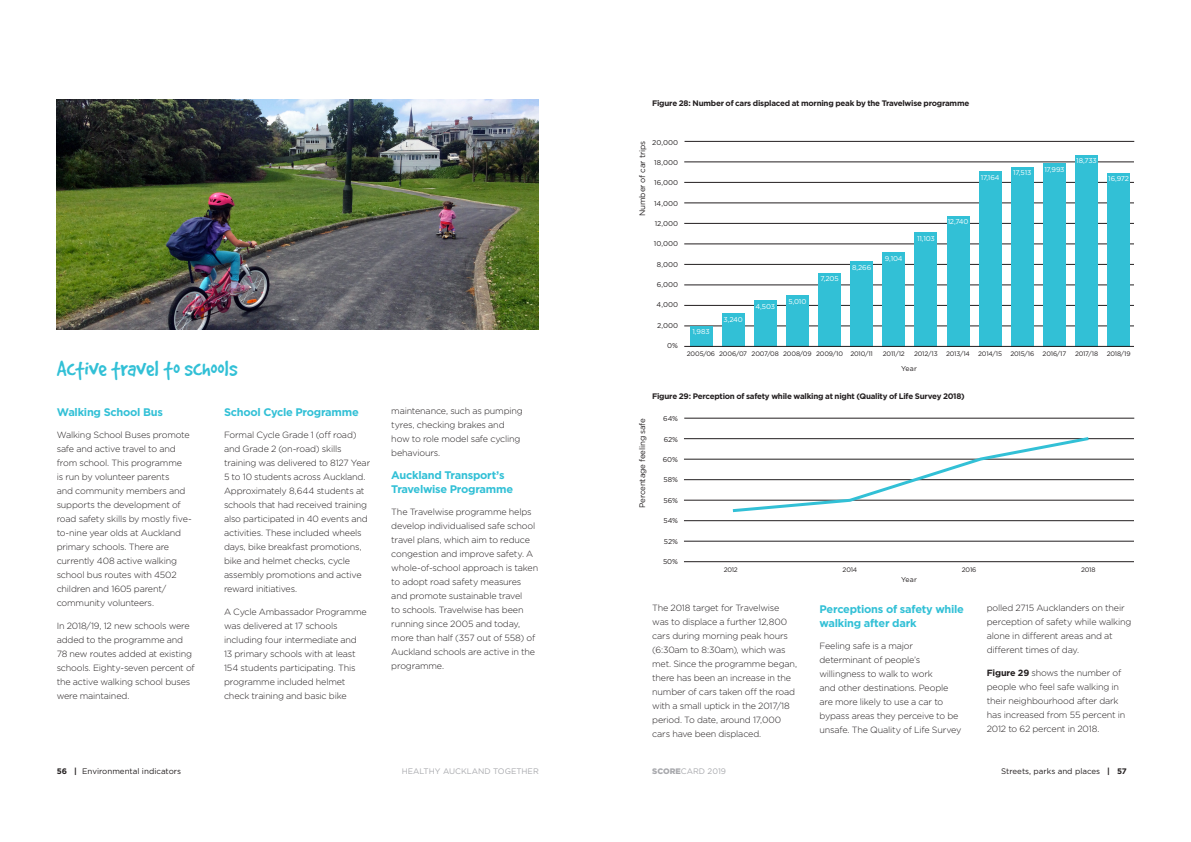
<style>
.page{position:relative;width:1191px;height:842px;background:#fff}
.page>*{position:absolute;margin:0;border:0;box-sizing:border-box;transform-origin:0 0}
.t1{font:24px "Good Dog Plain";color:#32c0d6}
.t2{font:700 11px/14px "Gotham";letter-spacing:-.025em;color:#32c0d6}
.t3{font:300 9px/14px "Gotham";letter-spacing:-.02em;color:#231f20}
.t4{font:700 8px "Gotham";letter-spacing:-.03em;color:#231f20}
.t5{font:8px "Gotham";letter-spacing:-.005em;color:#231f20}
.t6{font:8px "Gotham";color:#a8a9ad}
.t7{font:7px "Gotham";letter-spacing:.01em;color:#231f20}
.t8{font:7px "Gotham";letter-spacing:-.025em;color:#fff}
.t9{font:6.5px "Gotham";letter-spacing:-.025em;color:#231f20}
.s1{font-weight:700}
.s2{font-weight:900}
</style>
<div class="page">
<hr style="left:684px;top:141px;width:450px;height:1px;background:#231f20">
<hr style="left:684px;top:418px;width:450px;height:1px;background:#231f20">
<hr style="left:684px;top:162px;width:450px;height:1px;background:#231f20">
<hr style="left:684px;top:438px;width:450px;height:1px;background:#231f20">
<hr style="left:684px;top:182px;width:450px;height:1px;background:#231f20">
<hr style="left:684px;top:459px;width:450px;height:1px;background:#231f20">
<hr style="left:684px;top:203px;width:450px;height:1px;background:#231f20">
<hr style="left:684px;top:479px;width:450px;height:1px;background:#231f20">
<hr style="left:684px;top:285px;width:450px;height:1px;background:#231f20">
<hr style="left:684px;top:561px;width:450px;height:1px;background:#231f20">
<hr style="left:684px;top:244px;width:450px;height:1px;background:#231f20">
<hr style="left:684px;top:520px;width:450px;height:1px;background:#231f20">
<hr style="left:684px;top:326px;width:450px;height:1px;background:#231f20">
<hr style="left:684px;top:223px;width:450px;height:1px;background:#231f20">
<hr style="left:684px;top:500px;width:450px;height:1px;background:#231f20">
<hr style="left:684px;top:305px;width:450px;height:1px;background:#231f20">
<hr style="left:684px;top:264px;width:450px;height:1px;background:#231f20">
<hr style="left:684px;top:541px;width:450px;height:1px;background:#231f20">
<img style="left:57px;top:99px;width:482px;height:230px">
<div style="left:689px;top:326px;width:23px;height:20px;background:#32c0d6"></div>
<div style="left:722px;top:313px;width:22px;height:33px;background:#32c0d6"></div>
<div style="left:754px;top:300px;width:22px;height:46px;background:#32c0d6"></div>
<div style="left:786px;top:295px;width:22px;height:51px;background:#32c0d6"></div>
<div style="left:818px;top:273px;width:23px;height:73px;background:#32c0d6"></div>
<div style="left:850px;top:261px;width:23px;height:85px;background:#32c0d6"></div>
<div style="left:882px;top:252px;width:23px;height:94px;background:#32c0d6"></div>
<div style="left:914px;top:232px;width:23px;height:114px;background:#32c0d6"></div>
<div style="left:946px;top:216px;width:23px;height:130px;background:#32c0d6"></div>
<div style="left:978px;top:171px;width:23px;height:175px;background:#32c0d6"></div>
<div style="left:1011px;top:167px;width:22px;height:179px;background:#32c0d6"></div>
<div style="left:1043px;top:163px;width:22px;height:183px;background:#32c0d6"></div>
<div style="left:1075px;top:155px;width:23px;height:191px;background:#32c0d6"></div>
<div style="left:1107px;top:173px;width:23px;height:173px;background:#32c0d6"></div>
<hr style="left:684px;top:346px;width:450px;height:1px;background:#231f20">
<svg style="left:729px;top:437px;width:362px;height:76px"></svg>
<h1 class="t1" style="left:57px;top:357px;width:182px">Active travel to schools</h1>
<p class="t2" style="left:57px;top:405px;width:108px">Walking School Bus</p>
<p class="t3" style="left:57px;top:428px;width:136px">Walking School Buses promote safe and active travel to and from school. This programme<br>is run by volunteer parents<br>and community members and supports the development of road safety skills by mostly five&shy;to-nine year olds at Auckland primary schools. There are currently 408 active walking school bus routes with 4502 children and 1605 parent/ community volunteers.</p>
<p class="t3" style="left:57px;top:618px;width:140px">In 2018/19, 12 new schools were added to the programme and<br>78 new routes added at existing schools. Eighty-seven percent of the active walking school buses were maintained.</p>
<p class="t2" style="left:224px;top:405px;width:136px">School Cycle Programme</p>
<p class="t3" style="left:224px;top:428px;width:148px">Formal Cycle Grade 1 (off road) and Grade 2 (on-road) skills training was delivered to 8127 Year<br>5 to 10 students across Auckland.<br>Approximately 8,644 students at schools that had received training also participated in 40 events and activities. These included wheels days, bike breakfast promotions, bike and helmet checks, cycle assembly promotions and active reward initiatives.</p>
<p class="t3" style="left:224px;top:604px;width:144px">A Cycle Ambassador Programme was delivered at 17 schools including four intermediate and<br>13 primary schools with at least<br>154 students participating. This programme included helmet check training and basic bike</p>
<p class="t3" style="left:391px;top:404px;width:133px">maintenance, such as pumping tyres, checking brakes and how to role model safe cycling behaviours.</p>
<p class="t2" style="left:391px;top:467px;width:123px">Auckland Transport’s<br>Travelwise Programme</p>
<p class="t3" style="left:391px;top:505px;width:148px">The Travelwise programme helps develop individualised safe school travel plans, which aim to reduce congestion and improve safety. A whole-of-school approach is taken to adopt road safety measures and promote sustainable travel<br>to schools. Travelwise has been running since 2005 and today, more than half (357 out of 558) of<br>Auckland schools are active in the programme.</p>
<p class="t4" style="left:652px;top:97px;width:319px">Figure 28: Number of cars displaced at morning peak by the Travelwise programme</p>
<p class="t7" style="left:652px;top:138px;width:27px">20,000</p>
<p class="t5" style="left:637px;top:216px;width:76px;rotate:-90deg">Number of car trips</p>
<p class="t7" style="left:654px;top:158px;width:25px">18,000</p>
<p class="t7" style="left:654px;top:178px;width:25px">16,000</p>
<p class="t7" style="left:654px;top:199px;width:25px">14,000</p>
<p class="t7" style="left:655px;top:219px;width:25px">12,000</p>
<p class="t7" style="left:654px;top:239px;width:26px">10,000</p>
<p class="t7" style="left:657px;top:260px;width:23px">8,000</p>
<p class="t7" style="left:657px;top:280px;width:23px">6,000</p>
<p class="t7" style="left:656px;top:301px;width:23px">4,000</p>
<p class="t7" style="left:657px;top:321px;width:22px">2,000</p>
<p class="t7" style="left:667px;top:341px;width:12px">0%</p>
<p class="t8" style="left:692px;top:327px;width:19px">1,983</p>
<p class="t8" style="left:723px;top:315px;width:21px">3,240</p>
<p class="t8" style="left:755px;top:302px;width:21px">4,503</p>
<p class="t8" style="left:788px;top:297px;width:19px">5,010</p>
<p class="t8" style="left:820px;top:274px;width:20px">7,205</p>
<p class="t8" style="left:852px;top:263px;width:21px">8,266</p>
<p class="t8" style="left:885px;top:254px;width:19px">9,104</p>
<p class="t8" style="left:981px;top:173px;width:20px">17,164</p>
<p class="t8" style="left:917px;top:234px;width:19px">11,103</p>
<p class="t8" style="left:947px;top:217px;width:22px">12,740</p>
<p class="t8" style="left:1013px;top:168px;width:20px">17,513</p>
<p class="t8" style="left:1044px;top:165px;width:22px">17,993</p>
<p class="t8" style="left:1076px;top:156px;width:22px">18,733</p>
<p class="t8" style="left:1108px;top:174px;width:22px">16,972</p>
<p class="t9" style="left:687px;top:350px;width:30px">2005/06</p>
<p class="t9" style="left:719px;top:350px;width:29px">2006/07</p>
<p class="t9" style="left:751px;top:350px;width:62px">2007/08 2008/09</p>
<p class="t9" style="left:816px;top:350px;width:58px">2009/10 2010/11</p>
<p class="t9" style="left:883px;top:350px;width:23px">2011/12</p>
<p class="t9" style="left:914px;top:350px;width:25px">2012/13</p>
<p class="t9" style="left:946px;top:350px;width:25px">2013/14</p>
<p class="t9" style="left:978px;top:350px;width:25px">2014/15</p>
<p class="t9" style="left:1010px;top:350px;width:25px">2015/16</p>
<p class="t9" style="left:1042px;top:350px;width:25px">2016/17</p>
<p class="t9" style="left:1075px;top:350px;width:25px">2017/18</p>
<p class="t9" style="left:1106px;top:350px;width:26px">2018/19</p>
<p class="t7" style="left:901px;top:364px;width:17px">Year</p>
<p class="t4" style="left:652px;top:391px;width:314px">Figure 29: Perception of safety while walking at night (Quality of Life Survey 2018)</p>
<p class="t5" style="left:637px;top:508px;width:92px;rotate:-90deg">Percentage feeling safe</p>
<p class="t7" style="left:663px;top:414px;width:16px">64%</p>
<p class="t7" style="left:663px;top:435px;width:16px">62%</p>
<p class="t7" style="left:663px;top:455px;width:17px">60%</p>
<p class="t7" style="left:663px;top:475px;width:16px">58%</p>
<p class="t7" style="left:663px;top:496px;width:16px">56%</p>
<p class="t7" style="left:663px;top:516px;width:16px">54%</p>
<p class="t7" style="left:664px;top:537px;width:16px">52%</p>
<p class="t7" style="left:663px;top:557px;width:17px">50%</p>
<p class="t9" style="left:723px;top:565px;width:16px">2012</p>
<p class="t3" style="left:652px;top:601px;width:146px">The 2018 target for Travelwise was to displace a further 12,800 cars during morning peak hours (6:30am to 8:30am), which was met. Since the programme began, there has been an increase in the number of cars taken off the road with a small uptick in the 2017/18 period. To date, around 17,000 cars have been displaced.</p>
<p class="t9" style="left:842px;top:565px;width:16px">2014</p>
<p class="t9" style="left:962px;top:565px;width:16px">2016</p>
<p class="t9" style="left:1081px;top:565px;width:16px">2018</p>
<p class="t7" style="left:901px;top:575px;width:17px">Year</p>
<p class="t2" style="left:819px;top:602px;width:146px">Perceptions of safety while walking after dark</p>
<p class="t3" style="left:819px;top:639px;width:143px">Feeling safe is a major determinant of people’s willingness to walk to work<br>and other destinations. People are more likely to use a car to bypass areas they perceive to be unsafe. The Quality of Life Survey</p>
<p class="t3" style="left:986px;top:601px;width:146px">polled 2715 Aucklanders on their perception of safety while walking alone in different areas and at different times of day.</p>
<p class="t3" style="left:986px;top:665px;width:140px"><span class="s1">Figure 29</span> shows the number of people who feel safe walking in their neighbourhood after dark has increased from 55 percent in<br>2012 to 62 percent in 2018.</p>
<p class="t4" style="left:57px;top:766px;width:22px">56 |</p>
<p class="t6" style="left:402px;top:766px;width:139px">HEALTHY AUCKLAND TOGETHER</p>
<p class="t6" style="left:652px;top:766px;width:75px"><span class="s2">SCORE</span>CARD 2019</p>
<p class="t5" style="left:1001px;top:766px;width:127px">Streets, parks and places <span class="s1">| 57</span></p>
<p class="t5" style="left:82px;top:766px;width:100px">Environmental indicators</p>
</div>
